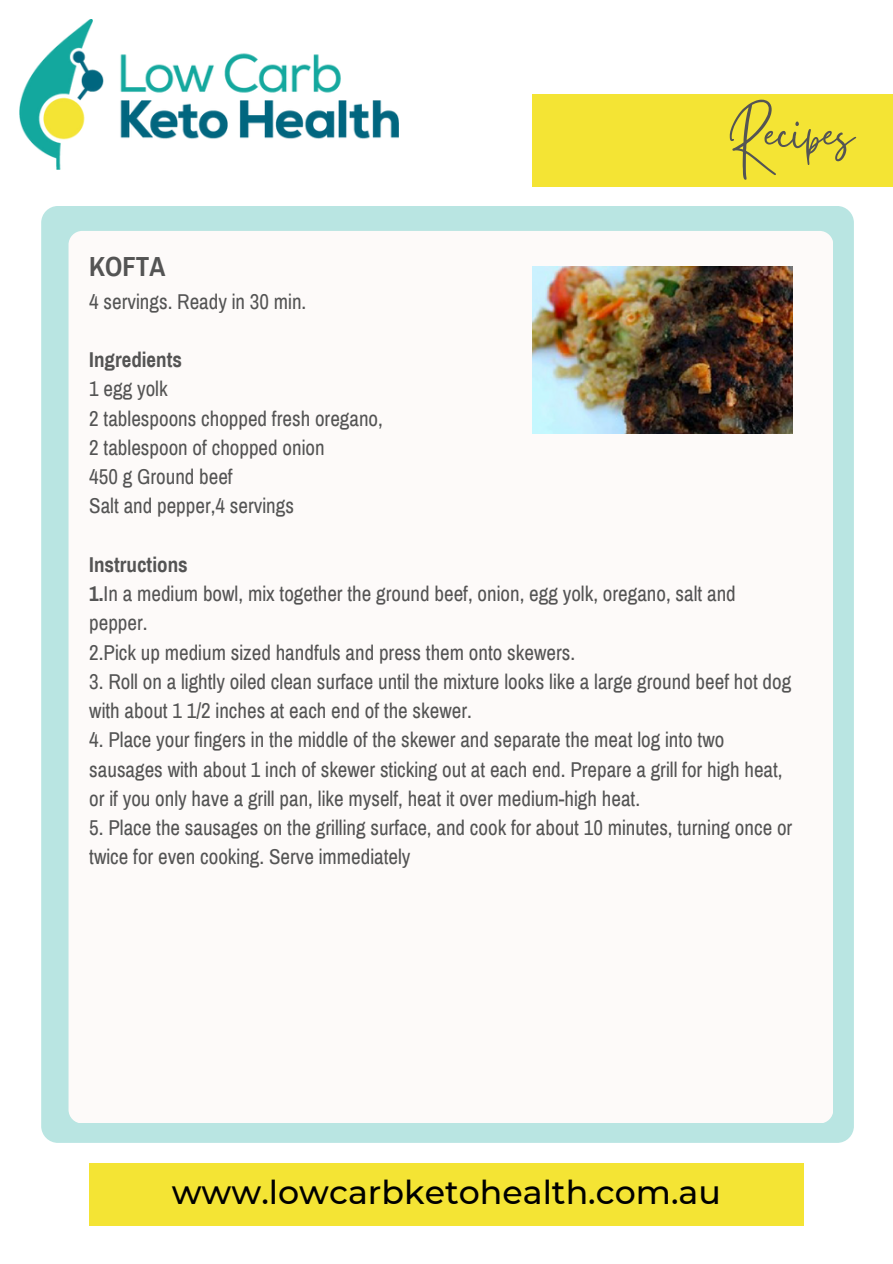
<style>
.page{position:relative;width:893px;height:1264px;background:#fff}
.page>*{position:absolute;margin:0;border:0;box-sizing:border-box;transform-origin:0 0}
.t1{font:60.75px "Gistesy";color:#545454}
.t2{font:500 33.15px "Montserrat";color:#000}
.t3{font:700 27px "Archivo Narrow";color:#545454}
.t4{font:21px/29.2px "Archivo Narrow";color:#545454}
.t5{font:700 21px "Archivo Narrow";color:#545454}
.s1{font-weight:700}
</style>
<div class="page">
<div style="left:532px;top:95px;width:360px;height:92px;background:#f4e434"></div>
<div style="left:41px;top:206px;width:812px;height:936px;background:#b9e5e2;border-radius:17px"></div>
<div style="left:68px;top:231px;width:765px;height:892px;background:#fdfaf9;border-radius:14px"></div>
<img style="left:20px;top:20px;width:378px;height:149px">
<div style="left:89px;top:1162px;width:714px;height:63px;background:#f4e434"></div>
<img style="left:532px;top:266px;width:260px;height:167px">
<h1 class="t1" style="left:726px;top:91px;width:129px">Recipes</h1>
<p class="t3" style="left:89px;top:252px;width:78px">KOFTA</p>
<p class="t4" style="left:89px;top:287px;width:218px">4 servings. Ready in 30 min.</p>
<p class="t5" style="left:89px;top:349px;width:94px">Ingredients</p>
<p class="t4" style="left:89px;top:375px;width:295px">1 egg yolk<br>2 tablespoons chopped fresh oregano,<br>2 tablespoon of chopped onion<br>450 g Ground beef<br>Salt and pepper,4 servings</p>
<p class="t4" style="left:89px;top:550px;width:648px"><span class="s1">Instructions<br>1.</span>In a medium bowl, mix together the ground beef, onion, egg yolk, oregano, salt and pepper.<br>2.Pick up medium sized handfuls and press them onto skewers.</p>
<p class="t4" style="left:89px;top:667px;width:703px">3. Roll on a lightly oiled clean surface until the mixture looks like a large ground beef hot dog with about 1 1/2 inches at each end of the skewer.</p>
<p class="t4" style="left:89px;top:725px;width:695px">4. Place your fingers in the middle of the skewer and separate the meat log into two sausages with about 1 inch of skewer sticking out at each end. Prepare a grill for high heat, or if you only have a grill pan, like myself, heat it over medium-high heat.</p>
<p class="t4" style="left:89px;top:813px;width:704px">5. Place the sausages on the grilling surface, and cook for about 10 minutes, turning once or twice for even cooking. Serve immediately</p>
<h2 class="t2" style="left:172px;top:1172px;width:550px">www.lowcarbketohealth.com.au</h2>
</div>
